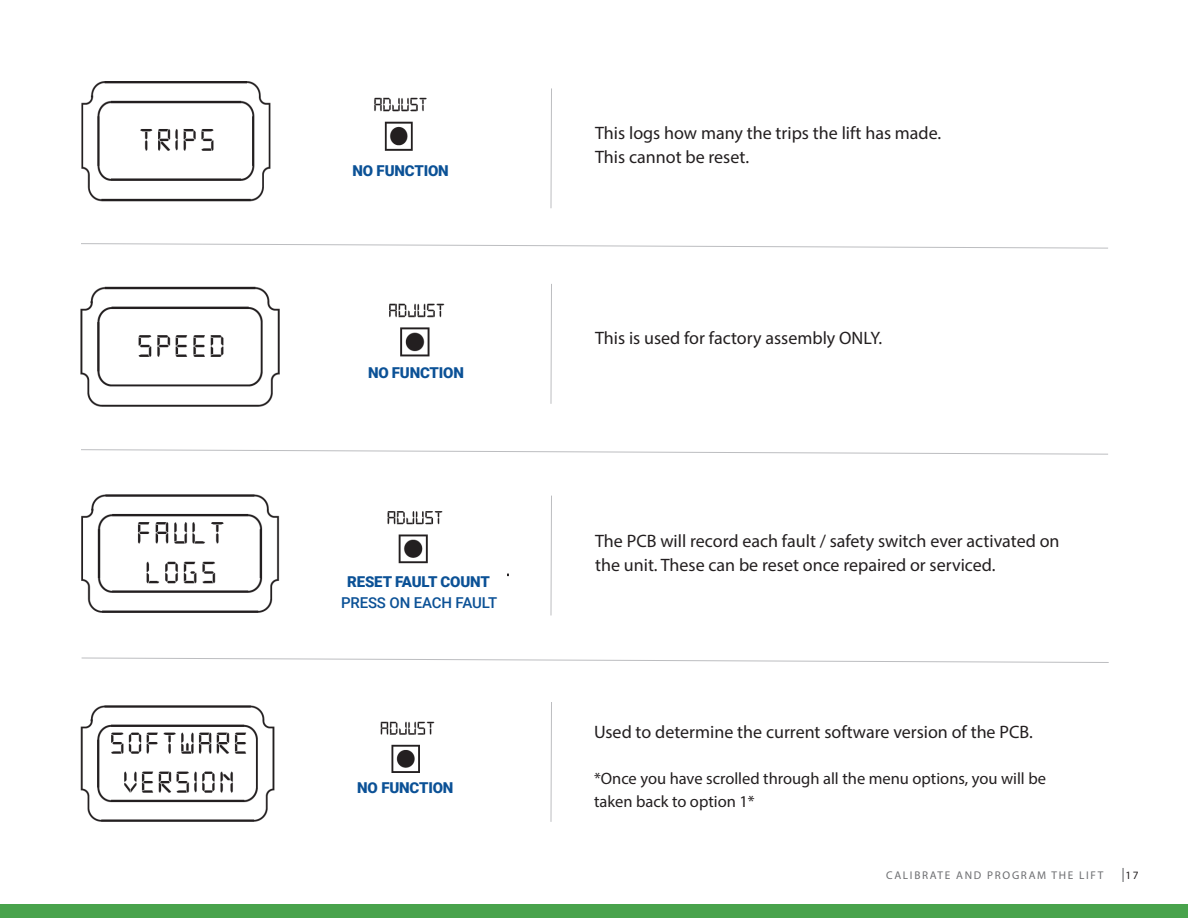
<style>
.page{position:relative;width:1188px;height:918px;background:#fff}
.page>*{position:absolute;margin:0;border:0;box-sizing:border-box;transform-origin:0 0}
.t1{font:18px/24px "Myriad Pro";color:#231f20}
.t2{font:16.5px/22.5px "Myriad Pro";color:#231f20}
.t3{font:900 15px "Roboto";letter-spacing:-.01em;color:#0b5196}
.t4{font:500 15px "Roboto";letter-spacing:-.01em;color:#0b5196}
.t5{font:11.25px "Myriad Pro";letter-spacing:.15em;color:#6c6d70}
.t6{font:11.25px "Myriad Pro";color:#231f20}
</style>
<div class="page">
<div style="left:0;top:905px;width:1188px;height:13px;background:#48a34c"></div>
<img style="left:81px;top:81px;width:346px;height:121px">
<div style="left:314px;top:157px;width:208px;height:27px;background:#fff"></div>
<img style="left:80px;top:286px;width:365px;height:121px">
<div style="left:333px;top:360px;width:168px;height:26px;background:#fff"></div>
<img style="left:81px;top:494px;width:428px;height:119px">
<div style="left:299px;top:568px;width:208px;height:47px;background:#fff"></div>
<img style="left:80px;top:705px;width:355px;height:117px">
<div style="left:308px;top:774px;width:198px;height:27px;background:#fff"></div>
<svg style="left:81px;top:243px;width:1027px;height:6px"></svg>
<svg style="left:550px;top:88px;width:2px;height:120px"></svg>
<svg style="left:81px;top:449px;width:1027px;height:6px"></svg>
<svg style="left:550px;top:284px;width:2px;height:120px"></svg>
<svg style="left:550px;top:495px;width:2px;height:121px"></svg>
<svg style="left:81px;top:657px;width:1028px;height:6px"></svg>
<svg style="left:550px;top:702px;width:2px;height:120px"></svg>
<svg style="left:1122px;top:868px;width:2px;height:14px"></svg>
<p class="t3" style="left:352px;top:160px;width:98px">NO FUNCTION</p>
<p class="t3" style="left:368px;top:363px;width:97px">NO FUNCTION</p>
<p class="t3" style="left:347px;top:571px;width:144px">RESET FAULT COUNT</p>
<p class="t4" style="left:341px;top:592px;width:158px">PRESS ON EACH FAULT</p>
<p class="t3" style="left:357px;top:777px;width:98px">NO FUNCTION</p>
<p class="t1" style="left:595px;top:121px;width:348px">This logs how many the trips the lift has made.</p>
<p class="t1" style="left:595px;top:145px;width:155px">This cannot be reset.</p>
<p class="t1" style="left:595px;top:326px;width:289px">This is used for factory assembly ONLY.</p>
<p class="t1" style="left:595px;top:529px;width:466px">The PCB will record each fault / safety switch ever activated on the unit. These can be reset once repaired or serviced.</p>
<p class="t1" style="left:594px;top:719px;width:440px">Used to determine the current software version of the PCB.</p>
<p class="t2" style="left:594px;top:767px;width:453px">*Once you have scrolled through all the menu options, you will be taken back to option 1*</p>
<p class="t5" style="left:886px;top:869px;width:219px">CALIBRATE AND PROGRAM THE LIFT</p>
<p class="t6" style="left:1125px;top:869px;width:15px">17</p>
</div>
